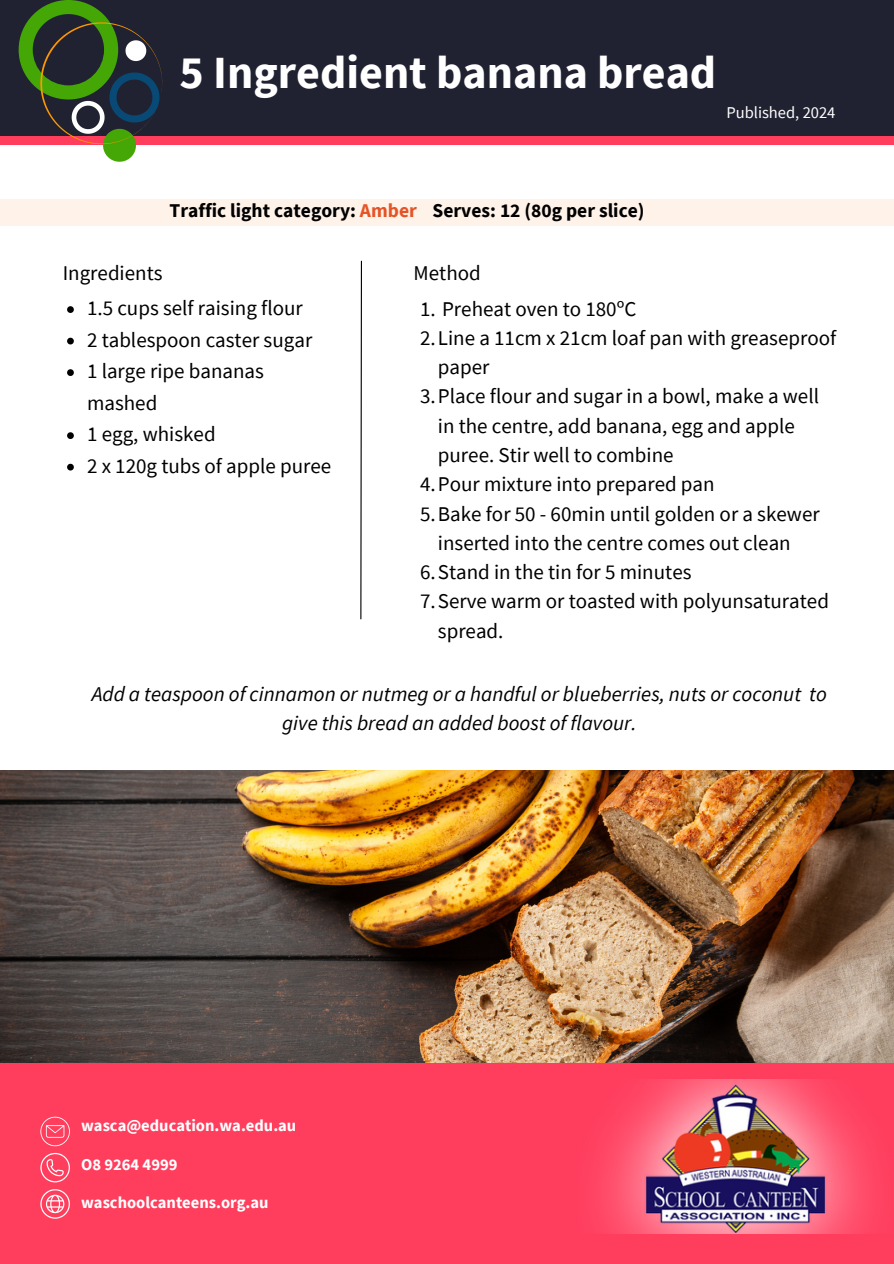
<style>
.page{position:relative;width:894px;height:1264px;background:#fff}
.page>*{position:absolute;margin:0;border:0;box-sizing:border-box;transform-origin:0 0}
.t1{font:48px "Source Sans Pro";color:#fff}
.t2{font:700 46.05px "Source Sans Pro";color:#fff}
.t3{font:21px/29.2px "Source Sans Pro";color:#000}
.t4{font:italic 21px/29.2px "Source Sans Pro";color:#000;text-align:center}
.t5{font:700 19.5px "Source Sans Pro";color:#000}
.t6{font:700 16.5px "Source Sans Pro";color:#fff}
.t7{font:16.5px "Source Sans Pro";color:#fff}
.s1{color:#e45426}
</style>
<div class="page">
<img style="left:0;top:770px;width:893px;height:293px">
<svg style="left:360px;top:260px;width:2px;height:360px"></svg>
<div style="left:0;top:199px;width:893px;height:27px;background:#fff2e9"></div>
<div style="left:0;top:1063px;width:893px;height:200px;background:#ff3e5e"></div>
<img style="left:601px;top:1079px;width:269px;height:154px">
<svg style="left:40px;top:1116px;width:30px;height:29px"></svg>
<svg style="left:40px;top:1189px;width:30px;height:29px"></svg>
<svg style="left:40px;top:1152px;width:30px;height:30px"></svg>
<div style="left:0;top:0;width:893px;height:136px;background:#202232"></div>
<div style="left:0;top:136px;width:893px;height:9px;background:#ff3e5e"></div>
<svg style="left:19px;top:0;width:144px;height:162px"></svg>
<svg style="left:67px;top:306px;width:7px;height:7px"></svg>
<svg style="left:67px;top:338px;width:7px;height:6px"></svg>
<svg style="left:67px;top:369px;width:7px;height:7px"></svg>
<svg style="left:67px;top:432px;width:7px;height:7px"></svg>
<svg style="left:67px;top:464px;width:7px;height:6px"></svg>
<h4 class="t2" style="left:180px;top:43px;width:538px">5 Ingredient banana bread</h4>
<p class="t1" style="left:67px;top:46px;width:469px">The vegetarian balance</p>
<p class="t7" style="left:726px;top:102px;width:111px">Published, 2024</p>
<p class="t5" style="left:169px;top:198px;width:476px">Traffic light category: <span class="s1">Amber</span> Serves: 12 (80g per slice)</p>
<p class="t3" style="left:63px;top:258px;width:101px">Ingredients</p>
<p class="t3" style="left:413px;top:258px;width:69px">Method</p>
<h3 class="t3" style="left:87px;top:293px;width:217px">1.5 cups self raising flour</h3>
<h4 class="t3" style="left:87px;top:324px;width:227px">2 tablespoon caster sugar</h4>
<p class="t3" style="left:87px;top:355px;width:178px;line-height:31.5px">1 large ripe bananas mashed</p>
<p class="t3" style="left:87px;top:419px;width:130px">1 egg, whisked</p>
<p class="t3" style="left:87px;top:450px;width:246px">2 x 120g tubs of apple puree</p>
<p class="t3" style="left:420px;top:293px;width:218px">1. Preheat oven to 180ºC</p>
<p class="t3" style="left:438px;top:323px;width:400px;text-indent:-18px">2.Line a 11cm x 21cm loaf pan with greaseproof paper</p>
<h4 class="t3" style="left:438px;top:381px;width:382px;text-indent:-18px">3.Place flour and sugar in a bowl, make a well in the centre, add banana, egg and apple puree. Stir well to combine</h4>
<p class="t3" style="left:420px;top:469px;width:296px">4.Pour mixture into prepared pan</p>
<p class="t3" style="left:420px;top:498px;width:401px;text-align:center">5.Bake for 50 - 60min until golden or a skewer inserted into the centre comes out clean</p>
<p class="t3" style="left:420px;top:557px;width:273px">6.Stand in the tin for 5 minutes</p>
<p class="t3" style="left:438px;top:586px;width:392px;text-indent:-18px">7.Serve warm or toasted with polyunsaturated spread.</p>
<h6 class="t4" style="left:92px;top:679px;width:736px">Add a teaspoon of cinnamon or nutmeg or a handful or blueberries, nuts or coconut to give this bread an added boost of flavour.</h6>
<h2 class="t6" style="left:81px;top:1114px;width:216px">wasca@education.wa.edu.au</h2>
<p class="t6" style="left:81px;top:1153px;width:98px">O8 9264 4999</p>
<p class="t6" style="left:81px;top:1192px;width:189px">waschoolcanteens.org.au</p>
</div>
